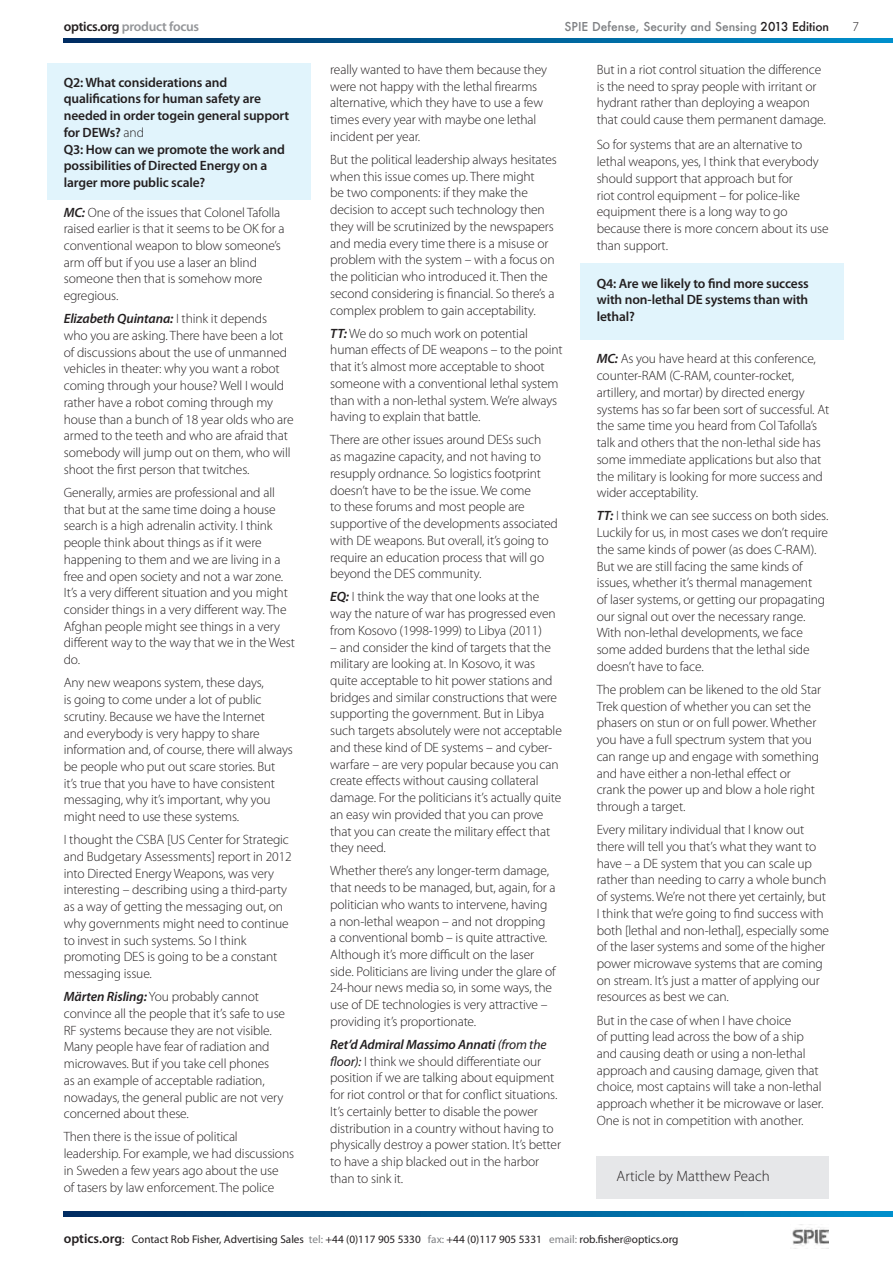
<style>
.page{position:relative;width:893px;height:1263px;background:#fff}
.page>*{position:absolute;margin:0;border:0;box-sizing:border-box;transform-origin:0 0}
.t1{font:300 15px "Myriad Pro";color:#231f20}
.t2{font:300 13.5px/16.8px "Myriad Pro";letter-spacing:-.01em;color:#231f20}
.t3{font:600 13.5px/16.8px "Myriad Pro";letter-spacing:-.01em;color:#231f20}
.t4{font:600 13.5px "Myriad Pro";letter-spacing:-.02em;color:#939598}
.t5{font:500 12px "Futura";color:#7e8083}
.t6{font:11.25px "Myriad Pro";color:#231f20}
.s1{color:#231f20}
.s2{font-weight:300}
.s3{font-weight:600;font-style:italic}
.s4{font-weight:400;font-style:italic}
.s5{font-weight:600;font-size:13.5px}
.s6{color:#808285}
</style>
<div class="page">
<div style="left:580px;top:264px;width:264px;height:76px;background:#e1f4fc"></div>
<div style="left:47px;top:64px;width:263px;height:136px;background:#e1f4fc"></div>
<svg style="left:64px;top:1212px;width:829px;height:4px;background:#005c93"></svg>
<svg style="left:64px;top:38px;width:829px;height:5px;background:#005c93"></svg>
<img style="left:792px;top:1227px;width:36px;height:19px">
<div style="left:597px;top:1157px;width:232px;height:42px;background:#e6e7e9"></div>
<p class="t4" style="left:64px;top:18px;width:137px"><span class="s1">optics.org</span> product focus</p>
<p class="t5" style="left:565px;top:18px;width:266px">SPIE Defense, Security and Sensing <span class="s1">2013 Edition</span></p>
<p class="t2" style="left:852px;top:18px;width:8px">7</p>
<p class="t3" style="left:64px;top:73px;width:227px">Q2: What considerations and qualifications for human safety are needed in order togein general support for DEWs? <span class="s2">and</span></p>
<p class="t3" style="left:64px;top:140px;width:223px">Q3: How can we promote the work and possibilities of Directed Energy on a larger more public scale?</p>
<p class="t2" style="left:64px;top:203px;width:222px"><span class="s3">MC:</span> One of the issues that Colonel Tafolla raised earlier is that it seems to be OK for a conventional weapon to blow someone’s arm off but if you use a laser an blind someone then that is somehow more egregious.</p>
<p class="t2" style="left:64px;top:310px;width:231px"><span class="s3">Elizabeth Quintana:</span> I think it depends who you are asking. There have been a lot of discussions about the use of unmanned vehicles in theater: why you want a robot coming through your house? Well I would rather have a robot coming through my house than a bunch of 18 year olds who are armed to the teeth and who are afraid that somebody will jump out on them, who will shoot the first person that twitches.</p>
<p class="t2" style="left:64px;top:484px;width:233px">Generally, armies are professional and all that but at the same time doing a house search is a high adrenalin activity. I think people think about things as if it were happening to them and we are living in a free and open society and not a war zone.<br>It’s a very different situation and you might consider things in a very different way. The Afghan people might see things in a very different way to the way that we in the West do.</p>
<p class="t2" style="left:64px;top:674px;width:231px">Any new weapons system, these days,<br>is going to come under a lot of public scrutiny. Because we have the Internet<br>and everybody is very happy to share information and, of course, there will always be people who put out scare stories. But<br>it’s true that you have to have consistent messaging, why it’s important, why you might need to use these systems.</p>
<p class="t2" style="left:64px;top:831px;width:229px">I thought the CSBA [US Center for Strategic and Budgetary Assessments] report in 2012 into Directed Energy Weapons, was very interesting – describing using a third-party as a way of getting the messaging out, on why governments might need to continue to invest in such systems. So I think promoting DES is going to be a constant messaging issue.</p>
<p class="t2" style="left:64px;top:988px;width:223px"><span class="s3">Märten Risling:</span> You probably cannot convince all the people that it’s safe to use RF systems because they are not visible.<br>Many people have fear of radiation and microwaves. But if you take cell phones<br>as an example of acceptable radiation, nowadays, the general public are not very concerned about these.</p>
<p class="t2" style="left:64px;top:1128px;width:232px">Then there is the issue of political leadership. For example, we had discussions in Sweden a few years ago about the use<br>of tasers by law enforcement. The police</p>
<p class="t2" style="left:330px;top:61px;width:218px">really wanted to have them because they were not happy with the lethal firearms alternative, which they have to use a few times every year with maybe one lethal incident per year.</p>
<p class="t2" style="left:330px;top:151px;width:228px">But the political leadership always hesitates when this issue comes up. There might<br>be two components: if they make the decision to accept such technology then they will be scrutinized by the newspapers and media every time there is a misuse or problem with the system – with a focus on the politician who introduced it. Then the second considering is financial. So there’s a complex problem to gain acceptability.</p>
<p class="t2" style="left:330px;top:325px;width:234px"><span class="s3">TT:</span> We do so much work on potential human effects of DE weapons – to the point that it’s almost more acceptable to shoot someone with a conventional lethal system than with a non-lethal system. We’re always having to explain that battle.</p>
<p class="t2" style="left:330px;top:431px;width:229px">There are other issues around DESs such<br>as magazine capacity, and not having to resupply ordnance. So logistics footprint doesn’t have to be the issue. We come<br>to these forums and most people are supportive of the developments associated with DE weapons. But overall, it’s going to require an education process that will go beyond the DES community.</p>
<p class="t2" style="left:330px;top:588px;width:227px"><span class="s3">EQ:</span> I think the way that one looks at the way the nature of war has progressed even from Kosovo (1998-1999) to Libya (2011)</p>
<p class="t2" style="left:330px;top:638px;width:233px">– and consider the kind of targets that the military are looking at. In Kosovo, it was quite acceptable to hit power stations and bridges and similar constructions that were supporting the government. But in Libya such targets absolutely were not acceptable and these kind of DE systems – and cyber&shy;warfare – are very popular because you can create effects without causing collateral damage. For the politicians it’s actually quite an easy win provided that you can prove that you can create the military effect that they need.</p>
<p class="t2" style="left:330px;top:862px;width:227px">Whether there’s any longer-term damage, that needs to be managed, but, again, for a politician who wants to intervene, having a non-lethal weapon – and not dropping<br>a conventional bomb – is quite attractive.<br>Although it’s more difficult on the laser side. Politicians are living under the glare of 24-hour news media so, in some ways, the use of DE technologies is very attractive – providing it’s proportionate.</p>
<p class="t2" style="left:330px;top:1036px;width:232px"><span class="s3">Ret’d Admiral Massimo Annati</span> <span class="s4">(from the floor):</span> I think we should differentiate our position if we are talking about equipment for riot control or that for conflict situations.<br>It’s certainly better to disable the power distribution in a country without having to physically destroy a power station. It’s better to have a ship blacked out in the harbor than to sink it.</p>
<p class="t2" style="left:597px;top:61px;width:231px">But in a riot control situation the difference is the need to spray people with irritant or hydrant rather than deploying a weapon that could cause them permanent damage.</p>
<p class="t2" style="left:597px;top:136px;width:233px">So for systems that are an alternative to lethal weapons, yes, I think that everybody should support that approach but for<br>riot control equipment – for police-like equipment there is a long way to go because there is more concern about its use than support.</p>
<p class="t3" style="left:597px;top:274px;width:214px;text-align:justify">Q4: Are we likely to find more success with non-lethal DE systems than with lethal?</p>
<p class="t2" style="left:597px;top:350px;width:234px"><span class="s3">MC:</span> As you have heard at this conference, counter-RAM (C-RAM, counter-rocket, artillery, and mortar) by directed energy systems has so far been sort of successful. At the same time you heard from Col Tafolla’s talk and others that the non-lethal side has some immediate applications but also that the military is looking for more success and wider acceptability.</p>
<p class="t2" style="left:597px;top:507px;width:233px"><span class="s3">TT:</span> I think we can see success on both sides.<br>Luckily for us, in most cases we don’t require the same kinds of power (as does C-RAM).<br>But we are still facing the same kinds of issues, whether it’s thermal management<br>of laser systems, or getting our propagating our signal out over the necessary range.<br>With non-lethal developments, we face some added burdens that the lethal side doesn’t have to face.</p>
<p class="t2" style="left:597px;top:681px;width:226px">The problem can be likened to the old Star Trek question of whether you can set the phasers on stun or on full power. Whether you have a full spectrum system that you can range up and engage with something and have either a non-lethal effect or crank the power up and blow a hole right through a target.</p>
<p class="t2" style="left:597px;top:821px;width:234px">Every military individual that I know out there will tell you that’s what they want to have – a DE system that you can scale up rather than needing to carry a whole bunch of systems. We’re not there yet certainly, but I think that we’re going to find success with both [lethal and non-lethal], especially some of the laser systems and some of the higher power microwave systems that are coming on stream. It’s just a matter of applying our resources as best we can.</p>
<p class="t2" style="left:597px;top:1011px;width:228px">But in the case of when I have choice<br>of putting lead across the bow of a ship and causing death or using a non-lethal approach and causing damage, given that choice, most captains will take a non-lethal approach whether it be microwave or laser.<br>One is not in competition with another.</p>
<p class="t1" style="left:617px;top:1167px;width:155px">Article by Matthew Peach</p>
<p class="t6" style="left:64px;top:1232px;width:616px"><span class="s5">optics.org</span>: Contact Rob Fisher, Advertising Sales <span class="s6">tel:</span> +44 (0)117 905 5330 <span class="s6">fax:</span> +44 (0)117 905 5331 <span class="s6">email:</span> rob.fisher@optics.org</p>
</div>
